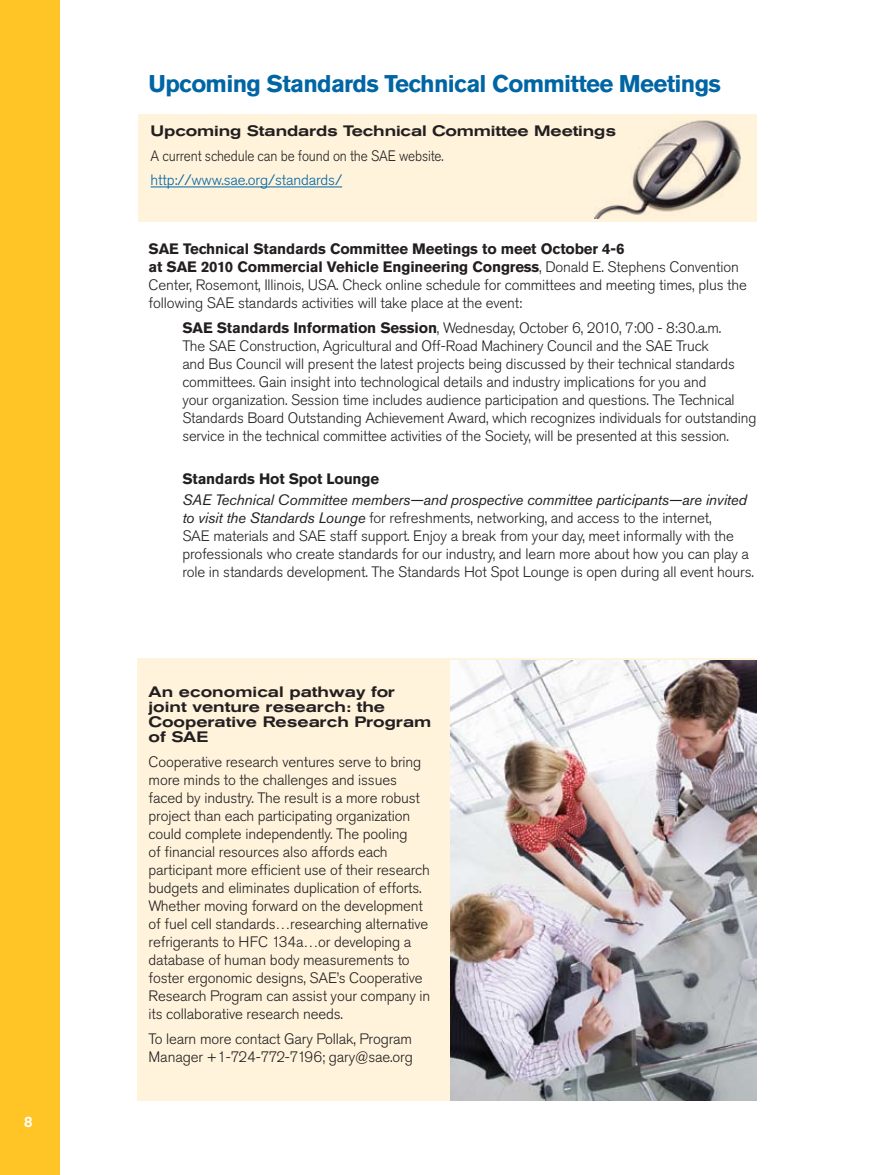
<style>
.page{position:relative;width:878px;height:1175px;background:#fff}
.page>*{position:absolute;margin:0;border:0;box-sizing:border-box;transform-origin:0 0}
.t1{font:700 24px "Akzidenz Grotesk Pro";letter-spacing:-.03em;color:#0065a4}
.t2{font:300 15px/18px "Akzidenz Grotesk Pro";letter-spacing:-.01em;color:#231f20}
.t3{font:500 expanded 15px/15px "Akzidenz Grotesk Pro";color:#231f20}
.t4{font:300 15px "Akzidenz Grotesk Pro";letter-spacing:-.01em;color:#231f20;scale:.9 1}
.t5{font:300 15px "Akzidenz Grotesk Pro";letter-spacing:-.01em;color:#0065a4}
.t6{font:700 15px "Akzidenz Grotesk Pro";letter-spacing:-.01em;color:#231f20}
.t7{font:500 15px "Akzidenz Grotesk Pro";color:#fff}
.s1{font-weight:700}
.s2{font-weight:400;font-style:italic}
</style>
<div class="page">
<div style="left:0;top:0;width:60px;height:1174px;background:#ffc425"></div>
<div style="left:138px;top:114px;width:619px;height:108px;background:#fff3dc"></div>
<hr style="left:151px;top:186px;width:191px;height:1px;background:#0065a4">
<img style="left:594px;top:120px;width:147px;height:99px">
<div style="left:137px;top:658px;width:619px;height:442px;background:#fff3dc"></div>
<img style="left:450px;top:660px;width:306px;height:440px">
<p class="t7" style="left:24px;top:1112px;width:10px">8</p>
<h1 class="t1" style="left:148px;top:68px;width:574px">Upcoming Standards Technical Committee Meetings</h1>
<p class="t3" style="left:151px;top:123px;width:467px">Upcoming Standards Technical Committee Meetings</p>
<p class="t4" style="left:151px;top:146px;width:327px">A current schedule can be found on the SAE website.</p>
<p class="t5" style="left:151px;top:170px;width:193px">http://www.sae.org/standards/</p>
<p class="t2" style="left:148px;top:240px;width:599px"><span class="s1">SAE Technical Standards Committee Meetings to meet October 4-6<br>at SAE 2010 Commercial Vehicle Engineering Congress</span>, Donald E. Stephens Convention Center, Rosemont, Illinois, USA. Check online schedule for committees and meeting times, plus the following SAE standards activities will take place at the event:</p>
<p class="t2" style="left:182px;top:319px;width:575px"><span class="s1">SAE Standards Information Session</span>, Wednesday, October 6, 2010, 7:00 - 8:30.a.m.<br>The SAE Construction, Agricultural and Off-Road Machinery Council and the SAE Truck<br>and Bus Council will present the latest projects being discussed by their technical standards committees. Gain insight into technological details and industry implications for you and<br>your organization. Session time includes audience participation and questions. The Technical Standards Board Outstanding Achievement Award, which recognizes individuals for outstanding service in the technical committee activities of the Society, will be presented at this session.</p>
<p class="t6" style="left:182px;top:469px;width:198px">Standards Hot Spot Lounge</p>
<p class="t2" style="left:182px;top:491px;width:573px"><span class="s2">SAE Technical Committee members—and prospective committee participants—are invited to visit the Standards Lounge</span> for refreshments, networking, and access to the internet,<br>SAE materials and SAE staff support. Enjoy a break from your day, meet informally with the professionals who create standards for our industry, and learn more about how you can play a role in standards development. The Standards Hot Spot Lounge is open during all event hours.</p>
<p class="t3" style="left:148px;top:684px;width:284px">An economical pathway for joint venture research: the<br>Cooperative Research Program of SAE</p>
<p class="t2" style="left:148px;top:752px;width:283px">Cooperative research ventures serve to bring more minds to the challenges and issues faced by industry. The result is a more robust project than each participating organization could complete independently. The pooling<br>of financial resources also affords each participant more efficient use of their research budgets and eliminates duplication of efforts.<br>Whether moving forward on the development of fuel cell standards…researching alternative refrigerants to HFC 134a…or developing a database of human body measurements to foster ergonomic designs, SAE’s Cooperative Research Program can assist your company in its collaborative research needs.</p>
<p class="t2" style="left:149px;top:1029px;width:266px">To learn more contact Gary Pollak, Program<br>Manager +1-724-772-7196; gary@sae.org</p>
</div>
